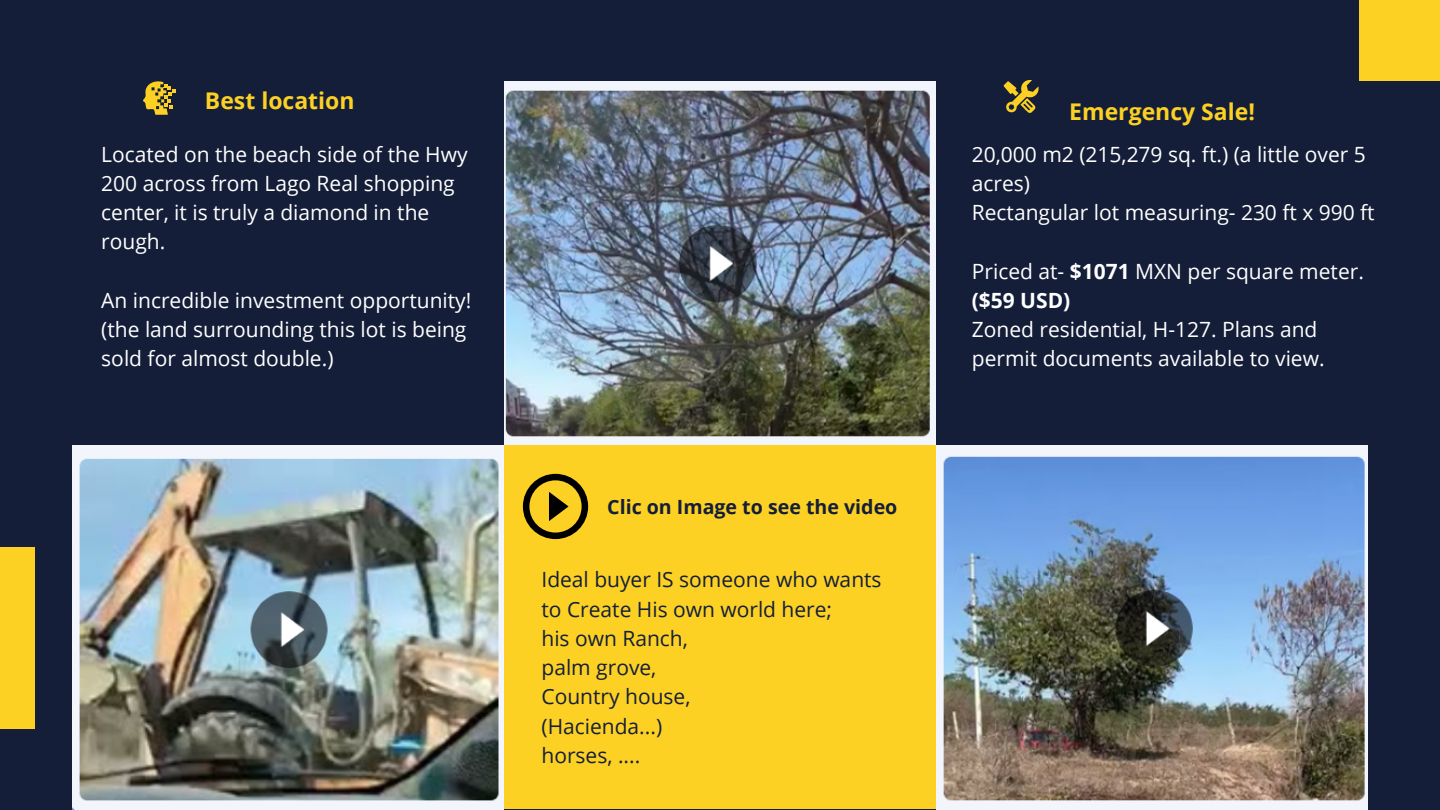
<style>
.page{position:relative;width:1440px;height:810px;background:#141e39}
.page>*{position:absolute;margin:0;border:0;box-sizing:border-box;transform-origin:0 0}
.t1{font:700 23px "Open Sans";color:#fcd123}
.t2{font:21px/29.2px "Open Sans";color:#fff}
.t3{font:21px/29.2px "Open Sans";color:#141e39}
.t4{font:700 19.6px "Open Sans";color:#141e39}
.s1{font-weight:700}
</style>
<div class="page">
<div style="left:1359px;top:0;width:81px;height:81px;background:#fcd123"></div>
<div style="left:0;top:548px;width:34px;height:181px;background:#fcd123"></div>
<img style="left:72px;top:446px;width:432px;height:364px">
<img style="left:504px;top:81px;width:432px;height:364px">
<img style="left:936px;top:446px;width:432px;height:364px">
<div style="left:504px;top:446px;width:432px;height:363px;background:#fcd123"></div>
<svg style="left:1004px;top:80px;width:35px;height:33px"></svg>
<svg style="left:143px;top:81px;width:32px;height:34px"></svg>
<svg style="left:523px;top:474px;width:65px;height:65px"></svg>
<p class="t1" style="left:205px;top:84px;width:151px">Best location</p>
<p class="t2" style="left:101px;top:139px;width:368px">Located on the beach side of the Hwy<br>200 across from Lago Real shopping center, it is truly a diamond in the rough.</p>
<p class="t2" style="left:101px;top:285px;width:372px">An incredible investment opportunity! (the land surrounding this lot is being sold for almost double.)</p>
<p class="t4" style="left:607px;top:493px;width:292px">Clic on Image to see the video</p>
<p class="t3" style="left:542px;top:565px;width:342px">Ideal buyer IS someone who wants to Create His own world here;<br>his own Ranch,<br>palm grove,<br>Country house,<br>(Hacienda...)<br>horses, ....</p>
<p class="t1" style="left:1069px;top:96px;width:187px">Emergency Sale!</p>
<p class="t2" style="left:972px;top:139px;width:404px">20,000 m2 (215,279 sq. ft.) (a little over 5 acres)<br>Rectangular lot measuring- 230 ft x 990 ft</p>
<p class="t2" style="left:972px;top:256px;width:394px">Priced at- <span class="s1">$1071</span> MXN per square meter. <span class="s1">($59 USD)</span></p>
<p class="t2" style="left:972px;top:314px;width:354px">Zoned residential, H-127. Plans and permit documents available to view.</p>
</div>
